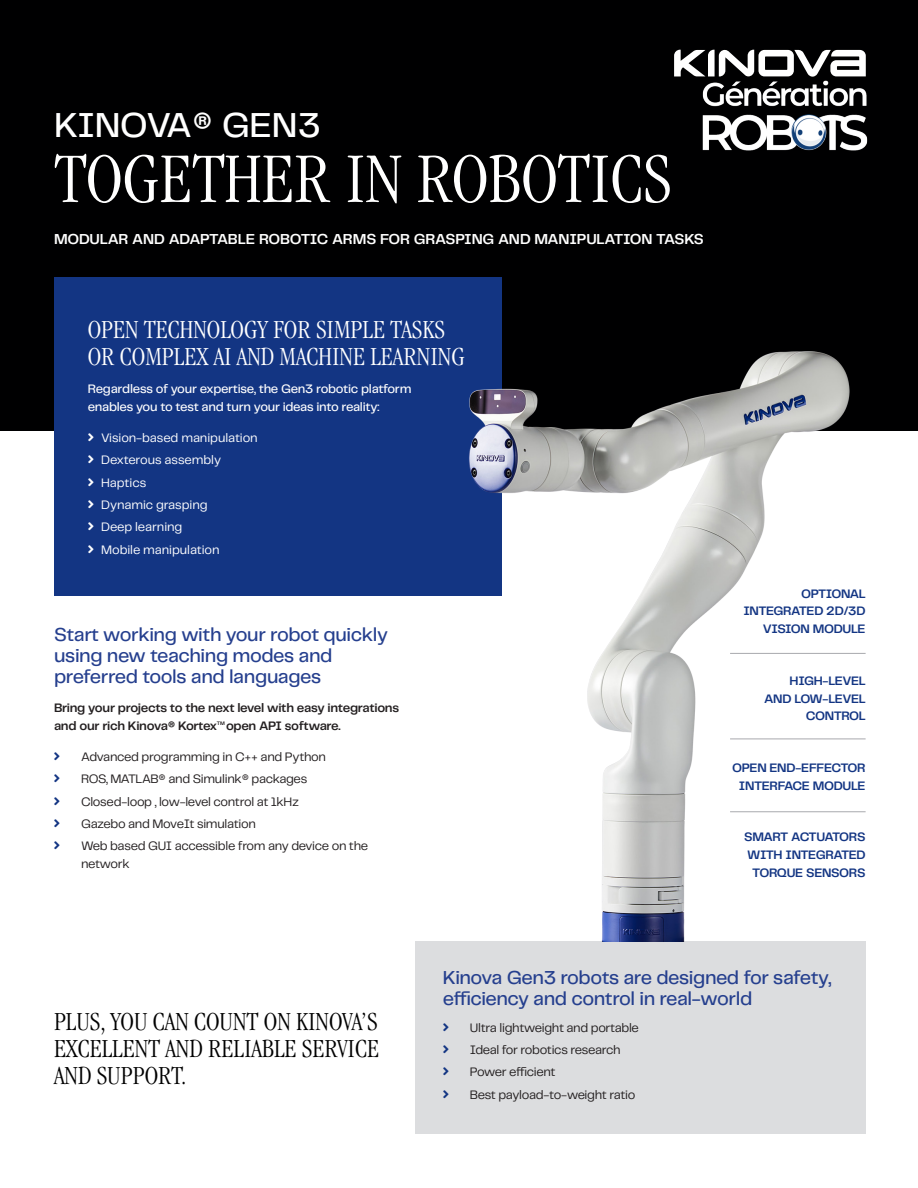
<style>
.page{position:relative;width:918px;height:1188px;background:#fff}
.page>*{position:absolute;margin:0;border:0;box-sizing:border-box;transform-origin:0 0}
.t1{font:300 condensed 73.5px "ITC Garamond Std";color:#fff}
.t2{font:500 36px "PP Telegraf";letter-spacing:-.015em;color:#fff}
.t3{font:300 condensed 27px/27px "ITC Garamond Std";color:#000001;text-align:justify}
.t4{font:300 condensed 27px/27px "ITC Garamond Std";color:#fff}
.t5{font:500 19.5px/21px "PP Telegraf";letter-spacing:-.025em;color:#253f8e}
.t6{font:600 15px "PP Telegraf";letter-spacing:-.02em;color:#fff}
.t7{font:12.75px/18px "PP Telegraf";letter-spacing:-.025em;color:#231f20}
.t8{font:600 12.75px/17.9px "PP Telegraf";letter-spacing:-.03em;color:#133583;text-align:right}
.t9{font:12.75px "PP Telegraf";letter-spacing:-.005em;color:#fff}
.t10{font:500 12.75px/18px "PP Telegraf";letter-spacing:-.025em;color:#fff}
.t11{font:600 12.75px/18px "PP Telegraf";letter-spacing:-.025em;color:#231f20}
.t12{font:600 5.25px "PP Telegraf";color:#231f20}
.s1{color:#133583}
</style>
<div class="page">
<div style="left:415px;top:942px;width:451px;height:192px;background:#dcdddf"></div>
<div style="left:0;top:0;width:918px;height:431px;background:#000001"></div>
<div style="left:54px;top:277px;width:447px;height:319px;background:#133583"></div>
<img style="left:451px;top:335px;width:415px;height:607px">
<hr style="left:730px;top:653px;width:136px;height:1px;background:#a8a9ad">
<hr style="left:730px;top:739px;width:136px;height:1px;background:#a8a9ad">
<hr style="left:730px;top:812px;width:136px;height:1px;background:#a8a9ad">
<img style="left:676px;top:49px;width:192px;height:102px">
<h2 class="t2" style="left:54px;top:101px;width:268px">KINOVA® GEN3</h2>
<h1 class="t1" style="left:54px;top:138px;width:619px">TOGETHER IN ROBOTICS</h1>
<p class="t6" style="left:54px;top:228px;width:651px">MODULAR AND ADAPTABLE ROBOTIC ARMS FOR GRASPING AND MANIPULATION TASKS</p>
<h3 class="t4" style="left:88px;top:316px;width:379px">OPEN TECHNOLOGY FOR SIMPLE TASKS<br>OR COMPLEX AI AND MACHINE LEARNING</h3>
<p class="t10" style="left:88px;top:379px;width:325px">Regardless of your expertise, the Gen3 robotic platform enables you to test and turn your ideas into reality:</p>
<p class="t9" style="left:88px;top:429px;width:171px">✓ Vision-based manipulation</p>
<p class="t9" style="left:88px;top:452px;width:135px">✓ Dexterous assembly</p>
<p class="t9" style="left:88px;top:474px;width:60px">✓ Haptics</p>
<p class="t9" style="left:88px;top:496px;width:121px">✓ Dynamic grasping</p>
<p class="t9" style="left:88px;top:519px;width:96px">✓ Deep learning</p>
<p class="t9" style="left:88px;top:541px;width:133px">✓ Mobile manipulation</p>
<h3 class="t5" style="left:54px;top:623px;width:336px">Start working with your robot quickly using new teaching modes and preferred tools and languages</h3>
<p class="t11" style="left:54px;top:698px;width:347px">Bring your projects to the next level with easy integrations and our rich Kinova® Kortex</p>
<p class="t12" style="left:217px;top:720px;width:9px">TM</p>
<p class="t11" style="left:226px;top:716px;width:116px">open API software.</p>
<p class="t7" style="left:54px;top:748px;width:274px"><span class="s1">✓</span> Advanced programming in C++ and Python</p>
<p class="t7" style="left:54px;top:770px;width:255px"><span class="s1">✓</span> ROS, MATLAB® and Simulink® packages</p>
<p class="t7" style="left:54px;top:792px;width:247px"><span class="s1">✓</span> Closed-loop , low-level control at 1kHz</p>
<p class="t7" style="left:54px;top:814px;width:203px"><span class="s1">✓</span> Gazebo and MoveIt simulation</p>
<p class="t7" style="left:81px;top:837px;width:289px;text-indent:-27px"><span class="s1">✓</span> Web based GUI accessible from any device on the network</p>
<p class="t8" style="left:743px;top:584px;width:124px">OPTIONAL<br>INTEGRATED 2D/3D<br>VISION MODULE</p>
<p class="t8" style="left:764px;top:671px;width:103px">HIGH-LEVEL<br>AND LOW-LEVEL<br>CONTROL</p>
<p class="t8" style="left:732px;top:759px;width:135px;text-align:center">OPEN END-EFFECTOR<br>INTERFACE MODULE</p>
<p class="t8" style="left:744px;top:828px;width:123px">SMART ACTUATORS<br>WITH INTEGRATED<br>TORQUE SENSORS</p>
<h3 class="t3" style="left:54px;top:1009px;width:327px">PLUS, YOU CAN COUNT ON KINOVA’S EXCELLENT AND RELIABLE SERVICE AND SUPPORT.</h3>
<h3 class="t5" style="left:443px;top:966px;width:390px">Kinova Gen3 robots are designed for safety, efficiency and control in real-world</h3>
<p class="t7" style="left:443px;top:1018px;width:198px"><span class="s1">✓</span> Ultra lightweight and portable</p>
<p class="t7" style="left:443px;top:1040px;width:179px"><span class="s1">✓</span> Ideal for robotics research</p>
<p class="t7" style="left:443px;top:1063px;width:114px"><span class="s1">✓</span> Power efficient</p>
<p class="t7" style="left:443px;top:1085px;width:194px"><span class="s1">✓</span> Best payload-to-weight ratio</p>
</div>
